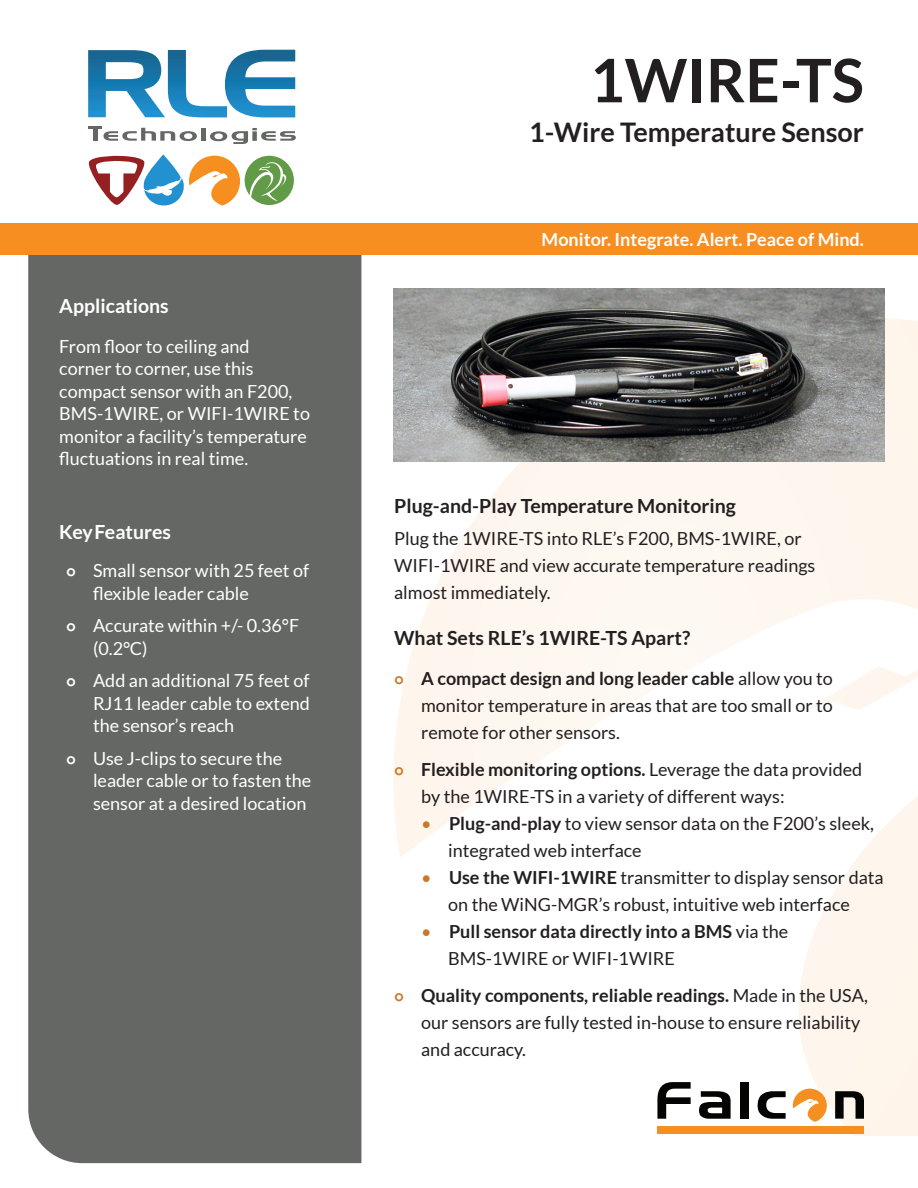
<style>
.page{position:relative;width:918px;height:1188px;background:#fff}
.page>*{position:absolute;margin:0;border:0;box-sizing:border-box;transform-origin:0 0}
.t1{font:700 60px "Lato";color:#231f20}
.t2{font:700 27px "Lato";color:#231f20}
.Body_Header{font:700 19.5px "Lato";color:#231f20}
.Sidebar_Header{font:700 19.5px "Lato";color:#fff}
.Body_Text{font:18px/27px "Lato";color:#231f20}
.Sidebar_Text{font:18px/22.5px "Lato";color:#fff}
.t3{font:700 18px/27px "Lato";color:#231f20}
.t4{font:700 18px "Lato";color:#fff}
.s1{font-weight:800;font-size:15px}
.s2{font-weight:800;font-size:15px;color:#cc7828}
.s3{font-weight:700}
.s4{color:#cc7828}
.s5{font-weight:400;color:#cc7828}
.s6{font-weight:400}
</style>
<div class="page">
<div style="left:28px;top:255px;width:333px;height:908px;background:#656765"></div>
<div style="left:0;top:224px;width:918px;height:31px;background:#f68e21"></div>
<div style="left:201px;top:128px;width:5px;height:13px;background:#656765"></div>
<svg style="left:210px;top:128px;width:86px;height:16px"></svg>
<svg style="left:88px;top:50px;width:207px;height:67px"></svg>
<svg style="left:88px;top:127px;width:109px;height:14px"></svg>
<svg style="left:88px;top:154px;width:206px;height:52px"></svg>
<div style="left:395px;top:279px;width:523px;height:849px;background:linear-gradient(to right,#fefcfa,#fefaf6)"></div>
<svg style="left:657px;top:1082px;width:34px;height:37px"></svg>
<svg style="left:698px;top:1091px;width:33px;height:28px"></svg>
<div style="left:740px;top:1082px;width:9px;height:37px;background:#040503"></div>
<svg style="left:756px;top:1091px;width:30px;height:28px"></svg>
<svg style="left:835px;top:1091px;width:29px;height:28px"></svg>
<svg style="left:793px;top:1089px;width:34px;height:33px"></svg>
<div style="left:657px;top:1127px;width:207px;height:7px;background:#f68f21"></div>
<img style="left:393px;top:288px;width:492px;height:173px">
<p class="Sidebar_Header" style="left:59px;top:294px;width:111px">Applications</p>
<p class="Sidebar_Text" style="left:59px;top:335px;width:252px">From floor to ceiling and<br>corner to corner, use this compact sensor with an F200,<br>BMS‑1WIRE, or WIFI-1WIRE to monitor a facility’s temperature fluctuations in real time.</p>
<p class="Sidebar_Header" style="left:59px;top:520px;width:113px">Key Features</p>
<p class="Sidebar_Text" style="left:93px;top:559px;width:218px;text-indent:-27px"><span class="s1">○</span> Small sensor with 25 feet of flexible leader cable</p>
<p class="Sidebar_Text" style="left:93px;top:614px;width:208px;text-indent:-27px"><span class="s1">○</span> Accurate within +/- 0.36°F (0.2°C)</p>
<p class="Sidebar_Text" style="left:93px;top:669px;width:218px;text-align:justify;text-indent:-27px"><span class="s1">○</span> Add an additional 75 feet of RJ11 leader cable to extend the sensor’s reach</p>
<p class="Sidebar_Text" style="left:93px;top:747px;width:220px;text-indent:-27px"><span class="s1">○</span> Use J-clips to secure the leader cable or to fasten the sensor at a desired location</p>
<h1 class="t1" style="left:590px;top:46px;width:276px">1WIRE-TS</h1>
<h2 class="t2" style="left:529px;top:117px;width:336px">1-Wire Temperature Sensor</h2>
<p class="t4" style="left:542px;top:230px;width:324px">Monitor. Integrate. Alert. Peace of Mind.</p>
<p class="Body_Header" style="left:394px;top:495px;width:343px">Plug-and-Play Temperature Monitoring</p>
<p class="Body_Text" style="left:394px;top:524px;width:423px">Plug the 1WIRE-TS into RLE’s F200, BMS-1WIRE, or<br>WIFI‑1WIRE and view accurate temperature readings almost immediately.</p>
<p class="Body_Header" style="left:394px;top:627px;width:298px">What Sets RLE’s 1WIRE-TS Apart?</p>
<p class="Body_Text" style="left:421px;top:665px;width:413px;text-align:justify;text-indent:-27px"><span class="s2">○</span> <span class="s3">A compact design and long leader cable</span> allow you to monitor temperature in areas that are too small or to remote for other sensors.</p>
<p class="Body_Text" style="left:421px;top:756px;width:443px;text-indent:-27px"><span class="s2">○</span> <span class="s3">Flexible monitoring options.</span> Leverage the data provided by the 1WIRE-TS in a variety of different ways:</p>
<p class="Body_Text" style="left:448px;top:810px;width:427px;text-indent:-27px"><span class="s4">•</span> <span class="s3">Plug-and-play</span> to view sensor data on the F200’s sleek, integrated web interface</p>
<p class="Body_Text" style="left:421px;top:864px;width:464px;text-align:center"><span class="s4">•</span> <span class="s3">Use the WIFI-1WIRE</span> transmitter to display sensor data on the WiNG-MGR’s robust, intuitive web interface</p>
<p class="t3" style="left:448px;top:918px;width:342px;text-indent:-27px"><span class="s5">•</span> Pull sensor data directly into a BMS <span class="s6">via the<br>BMS‑1WIRE or WIFI-1WIRE</span></p>
<p class="Body_Text" style="left:421px;top:982px;width:448px;text-indent:-27px"><span class="s2">○</span> <span class="s3">Quality components, reliable readings.</span> Made in the USA, our sensors are fully tested in-house to ensure reliability and accuracy.</p>
</div>
